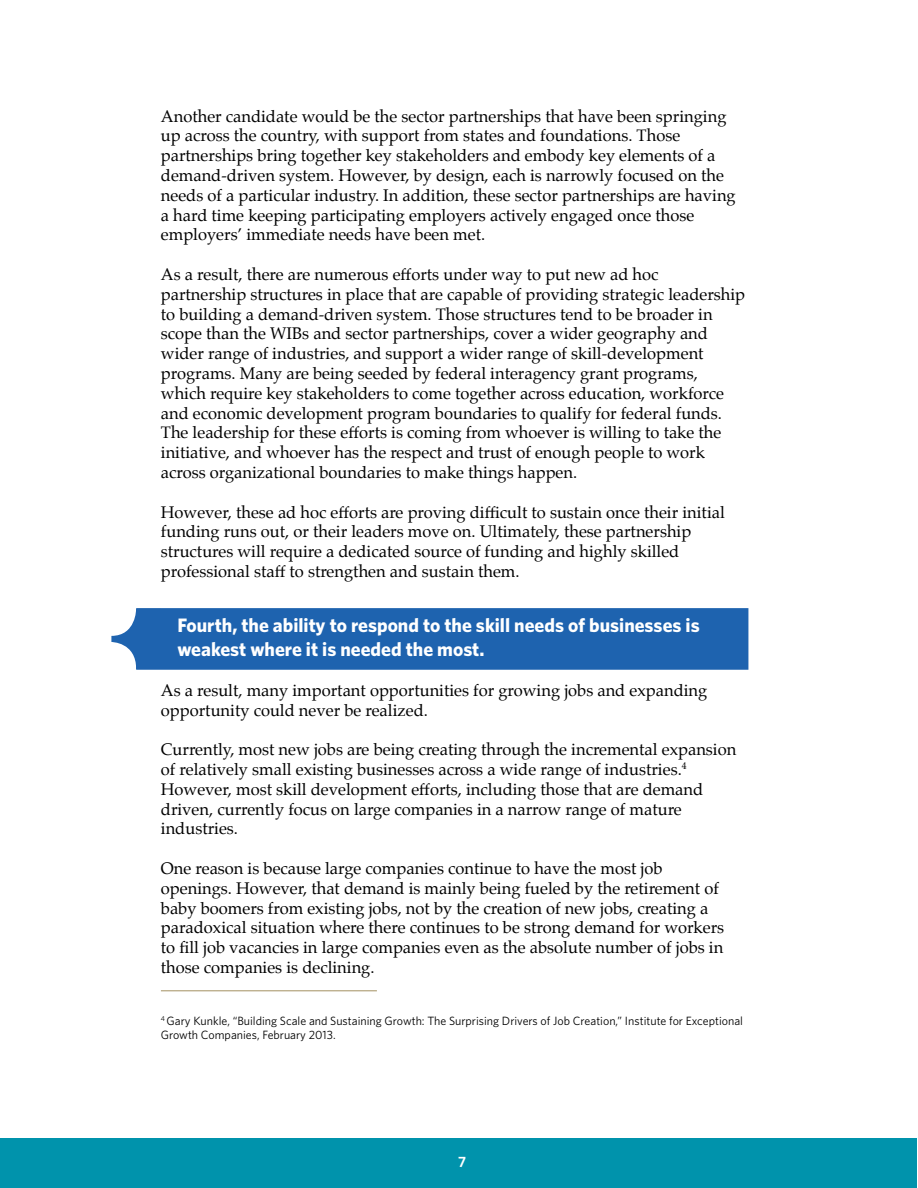
<style>
.page{position:relative;width:918px;height:1188px;background:#fff}
.page>*{position:absolute;margin:0;border:0;box-sizing:border-box;transform-origin:0 0}
.t1{font:700 19.5px/23.4px "Whitney";color:#fff}
.t2{font:16.5px/19.8px "Palatino";color:#000}
.t3{font:600 15px "Whitney";color:#fff}
.t4{font:12px/14.4px "Whitney";color:#000}
</style>
<div class="page">
<div style="left:1px;top:1138px;width:916px;height:50px;background:#0093ac"></div>
<hr style="left:161px;top:990px;width:216px;height:1px;background:#a39161">
<div style="left:136px;top:608px;width:612px;height:62px;background:#1e63af;border:2px solid #1e63af"></div>
<svg style="left:111px;top:609px;width:50px;height:60px"></svg>
<p class="t2" style="left:161px;top:106px;width:576px">Another candidate would be the sector partnerships that have been springing up across the country, with support from states and foundations. Those partnerships bring together key stakeholders and embody key elements of a demand-driven system. However, by design, each is narrowly focused on the needs of a particular industry. In addition, these sector partnerships are having a hard time keeping participating employers actively engaged once those employers’ immediate needs have been met.</p>
<p class="t2" style="left:161px;top:264px;width:586px">As a result, there are numerous efforts under way to put new ad hoc partnership structures in place that are capable of providing strategic leadership to building a demand-driven system. Those structures tend to be broader in scope than the WIBs and sector partnerships, cover a wider geography and wider range of industries, and support a wider range of skill-development programs. Many are being seeded by federal interagency grant programs, which require key stakeholders to come together across education, workforce and economic development program boundaries to qualify for federal funds.<br>The leadership for these efforts is coming from whoever is willing to take the initiative, and whoever has the respect and trust of enough people to work across organizational boundaries to make things happen.</p>
<p class="t2" style="left:161px;top:502px;width:565px">However, these ad hoc efforts are proving difficult to sustain once their initial funding runs out, or their leaders move on. Ultimately, these partnership structures will require a dedicated source of funding and highly skilled professional staff to strengthen and sustain them.</p>
<p class="t1" style="left:177px;top:613px;width:524px">Fourth, the ability to respond to the skill needs of businesses is weakest where it is needed the most.</p>
<p class="t2" style="left:161px;top:680px;width:548px">As a result, many important opportunities for growing jobs and expanding opportunity could never be realized.</p>
<p class="t2" style="left:161px;top:740px;width:577px">Currently, most new jobs are being creating through the incremental expansion of relatively small existing businesses across a wide range of industries.<sup>4<br></sup>However, most skill development efforts, including those that are demand driven, currently focus on large companies in a narrow range of mature industries.</p>
<p class="t2" style="left:161px;top:858px;width:565px">One reason is because large companies continue to have the most job openings. However, that demand is mainly being fueled by the retirement of baby boomers from existing jobs, not by the creation of new jobs, creating a paradoxical situation where there continues to be strong demand for workers to fill job vacancies in large companies even as the absolute number of jobs in those companies is declining.</p>
<p class="t4" style="left:161px;top:1013px;width:584px"><sup>4</sup> Gary Kunkle, “Building Scale and Sustaining Growth: The Surprising Drivers of Job Creation,” Institute for Exceptional<br>Growth Companies, February 2013.</p>
<p class="t3" style="left:458px;top:1151px;width:10px">7</p>
</div>
